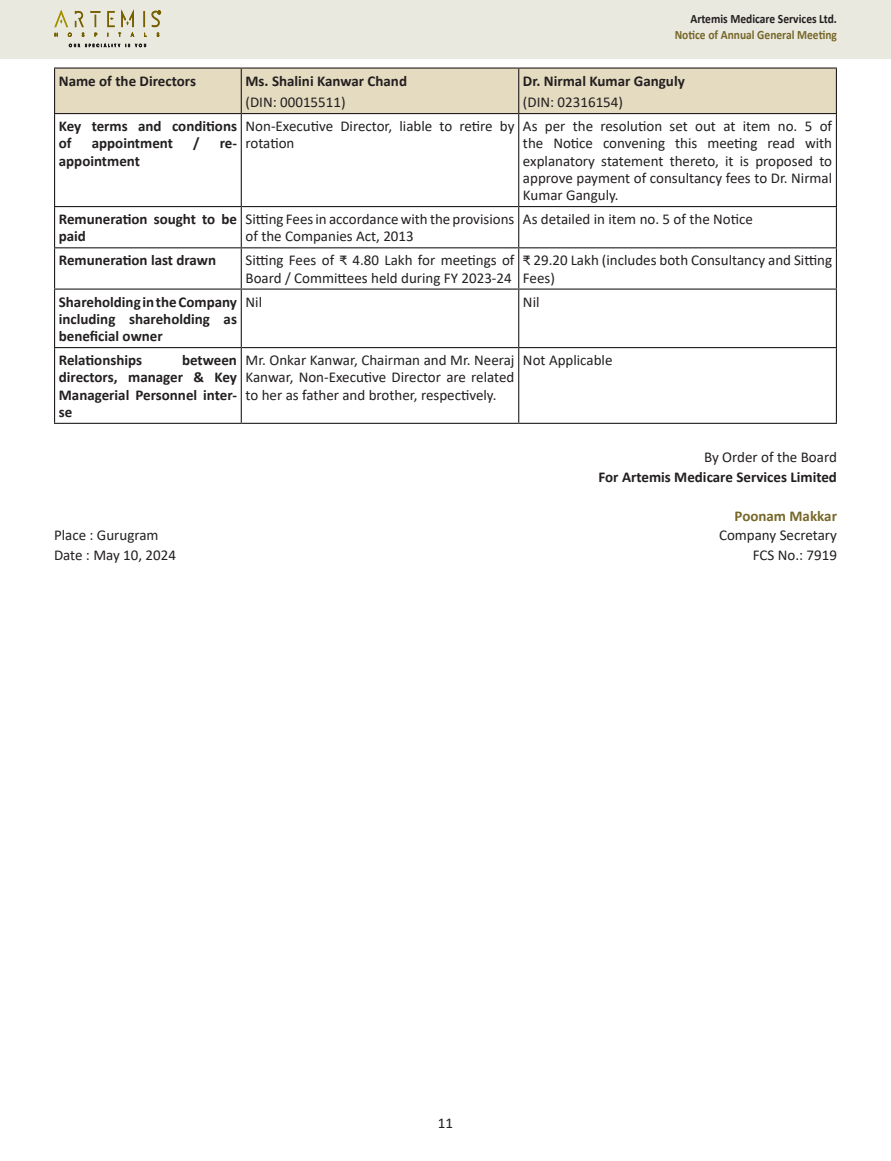
<style>
.page{position:relative;width:891px;height:1161px;background:#fff}
.page>*{position:absolute;margin:0;border:0;box-sizing:border-box;transform-origin:0 0}
.t1{font:15px/17.2px "Calibri";color:#231f20}
.t2{font:700 15px/17.2px "Calibri";color:#231f20}
.t3{font:700 15px "Calibri";color:#776729}
.t4{font:700 12.75px "Calibri";color:#776729;scale:.9 1}
.t5{font:700 12.75px "Calibri";color:#231f20;scale:.9 1}
</style>
<div class="page">
<div style="left:0;top:0;width:891px;height:58px;background:#e9e9e0"></div>
<svg style="left:69px;top:43px;width:77px;height:4px"></svg>
<svg style="left:54px;top:9px;width:107px;height:28px"></svg>
<div style="left:55px;top:69px;width:781px;height:44px;background:#e4dbc0"></div>
<hr style="left:54px;top:68px;width:187px;height:1px;background:#231f20">
<hr style="left:54px;top:69px;width:1px;height:44px;background:#231f20">
<hr style="left:241px;top:68px;width:278px;height:1px;background:#231f20">
<hr style="left:241px;top:69px;width:1px;height:44px;background:#231f20">
<hr style="left:519px;top:68px;width:318px;height:1px;background:#231f20">
<hr style="left:518px;top:69px;width:1px;height:44px;background:#231f20">
<hr style="left:836px;top:69px;width:1px;height:44px;background:#231f20">
<hr style="left:54px;top:113px;width:187px;height:1px;background:#231f20">
<hr style="left:54px;top:114px;width:1px;height:92px;background:#231f20">
<hr style="left:241px;top:113px;width:278px;height:1px;background:#231f20">
<hr style="left:241px;top:114px;width:1px;height:92px;background:#231f20">
<hr style="left:519px;top:113px;width:318px;height:1px;background:#231f20">
<hr style="left:518px;top:114px;width:1px;height:92px;background:#231f20">
<hr style="left:836px;top:114px;width:1px;height:92px;background:#231f20">
<hr style="left:54px;top:206px;width:187px;height:1px;background:#231f20">
<hr style="left:54px;top:207px;width:1px;height:40px;background:#231f20">
<hr style="left:241px;top:206px;width:278px;height:1px;background:#231f20">
<hr style="left:241px;top:207px;width:1px;height:40px;background:#231f20">
<hr style="left:519px;top:206px;width:318px;height:1px;background:#231f20">
<hr style="left:518px;top:207px;width:1px;height:40px;background:#231f20">
<hr style="left:836px;top:207px;width:1px;height:40px;background:#231f20">
<hr style="left:54px;top:247px;width:187px;height:1px;background:#231f20">
<hr style="left:54px;top:248px;width:1px;height:41px;background:#231f20">
<hr style="left:241px;top:247px;width:278px;height:1px;background:#231f20">
<hr style="left:241px;top:248px;width:1px;height:41px;background:#231f20">
<hr style="left:519px;top:247px;width:318px;height:1px;background:#231f20">
<hr style="left:518px;top:248px;width:1px;height:41px;background:#231f20">
<hr style="left:836px;top:248px;width:1px;height:41px;background:#231f20">
<hr style="left:54px;top:289px;width:187px;height:1px;background:#231f20">
<hr style="left:54px;top:290px;width:1px;height:57px;background:#231f20">
<hr style="left:241px;top:289px;width:278px;height:1px;background:#231f20">
<hr style="left:241px;top:290px;width:1px;height:57px;background:#231f20">
<hr style="left:519px;top:289px;width:318px;height:1px;background:#231f20">
<hr style="left:518px;top:290px;width:1px;height:57px;background:#231f20">
<hr style="left:836px;top:290px;width:1px;height:57px;background:#231f20">
<hr style="left:54px;top:347px;width:187px;height:1px;background:#231f20">
<hr style="left:54px;top:348px;width:1px;height:75px;background:#231f20">
<hr style="left:241px;top:347px;width:278px;height:1px;background:#231f20">
<hr style="left:241px;top:348px;width:1px;height:75px;background:#231f20">
<hr style="left:519px;top:347px;width:318px;height:1px;background:#231f20">
<hr style="left:518px;top:348px;width:1px;height:75px;background:#231f20">
<hr style="left:836px;top:348px;width:1px;height:75px;background:#231f20">
<hr style="left:54px;top:423px;width:187px;height:1px;background:#231f20">
<hr style="left:241px;top:423px;width:278px;height:1px;background:#231f20">
<hr style="left:519px;top:423px;width:318px;height:1px;background:#231f20">
<p class="t2" style="left:59px;top:72px;width:139px">Name of the Directors</p>
<p class="t2" style="left:246px;top:72px;width:163px">Ms. Shalini Kanwar Chand</p>
<p class="t1" style="left:246px;top:93px;width:102px">(DIN: 00015511)</p>
<p class="t5" style="left:690px;top:10px;width:164px">Artemis Medicare Services Ltd.</p>
<p class="t4" style="left:675px;top:26px;width:182px">Notice of Annual General Meeting</p>
<p class="t2" style="left:523px;top:72px;width:163px">Dr. Nirmal Kumar Ganguly</p>
<p class="t1" style="left:523px;top:93px;width:102px">(DIN: 02316154)</p>
<p class="t2" style="left:59px;top:117px;width:180px">Key terms and conditions of</p>
<p class="t2" style="left:92px;top:135px;width:83px">appointment</p>
<p class="t2" style="left:193px;top:135px;width:8px">/</p>
<p class="t2" style="left:220px;top:135px;width:19px">re-</p>
<p class="t2" style="left:59px;top:152px;width:83px">appointment</p>
<p class="t1" style="left:246px;top:117px;width:270px">Non-Executive Director, liable to retire by rotation</p>
<p class="t1" style="left:523px;top:117px;width:311px;text-align:justify">As per the resolution set out at item no. 5 of the Notice convening this meeting read with explanatory statement thereto, it is proposed to approve payment of consultancy fees to Dr. Nirmal Kumar Ganguly.</p>
<p class="t2" style="left:59px;top:210px;width:180px">Remuneration sought to be paid</p>
<p class="t1" style="left:246px;top:210px;width:270px">Sitting Fees in accordance with the provisions of the Companies Act, 2013</p>
<p class="t1" style="left:523px;top:210px;width:232px">As detailed in item no. 5 of the Notice</p>
<p class="t2" style="left:59px;top:252px;width:159px">Remuneration last drawn</p>
<p class="t1" style="left:246px;top:251px;width:270px">Sitting Fees of ₹ 4.80 Lakh for meetings of<br>Board / Committees held during FY 2023-24</p>
<p class="t1" style="left:523px;top:251px;width:311px">₹ 29.20 Lakh (includes both Consultancy and Sitting<br>Fees)</p>
<p class="t2" style="left:59px;top:293px;width:180px;text-align:justify">Shareholding in the Company including shareholding as beneficial owner</p>
<p class="t1" style="left:246px;top:293px;width:18px">Nil</p>
<p class="t1" style="left:523px;top:293px;width:18px">Nil</p>
<p class="t2" style="left:59px;top:351px;width:85px">Relationships</p>
<p class="t2" style="left:59px;top:351px;width:180px;text-align:justify;text-indent:123px">between directors, manager &amp; Key Managerial Personnel inter&shy;se</p>
<p class="t1" style="left:246px;top:351px;width:270px;text-align:justify">Mr. Onkar Kanwar, Chairman and Mr. Neeraj Kanwar, Non-Executive Director are related to her as father and brother, respectively.</p>
<p class="t1" style="left:523px;top:351px;width:91px">Not Applicable</p>
<p class="t1" style="left:704px;top:448px;width:134px">By Order of the Board</p>
<p class="t2" style="left:599px;top:468px;width:240px">For Artemis Medicare Services Limited</p>
<p class="t3" style="left:735px;top:505px;width:104px">Poonam Makkar</p>
<p class="t1" style="left:54px;top:526px;width:106px">Place : Gurugram</p>
<p class="t1" style="left:719px;top:526px;width:119px">Company Secretary</p>
<p class="t1" style="left:54px;top:546px;width:124px">Date : May 10, 2024</p>
<p class="t1" style="left:753px;top:546px;width:86px">FCS No.: 7919</p>
<p class="t1" style="left:438px;top:1114px;width:17px">11</p>
</div>
